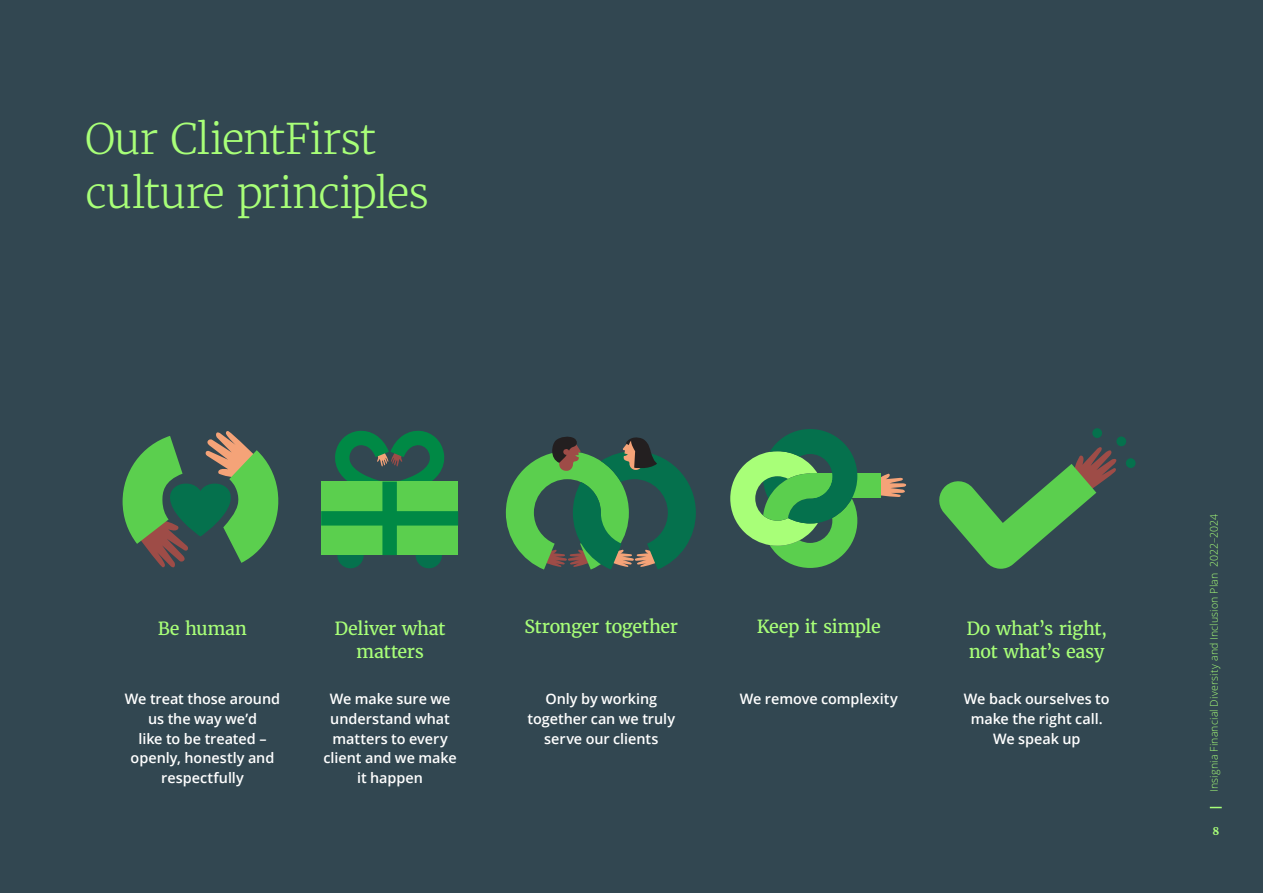
<style>
.page{position:relative;width:1263px;height:893px;background:#fff}
.page>*{position:absolute;margin:0;border:0;box-sizing:border-box;transform-origin:0 0}
._00_Main_Header{font:300 42px/54px "Merriweather";letter-spacing:-.03em;color:#a8ff78}
._01_Subhead_1{font:18px/22.5px "Merriweather";letter-spacing:-.025em;color:#a8ff78;text-align:center}
._04_Subhead_4{font:600 14.4px/19.6px "Open Sans";letter-spacing:-.005em;color:#fff;text-align:center}
._01_Footnotes{font:300 10.5px "Open Sans";letter-spacing:.02em;color:#a8ff78}
.t1{font:700 10.5px "Merriweather";color:#a8ff78}
</style>
<div class="page">
<div style="left:1px;top:0;width:1262px;height:892px;background:#324751"></div>
<svg style="left:1210px;top:807px;width:12px;height:1px"></svg>
<svg style="left:123px;top:431px;width:156px;height:137px"></svg>
<svg style="left:939px;top:447px;width:178px;height:122px"></svg>
<div style="left:1092px;top:428px;width:10px;height:10px;background:#05714d;border-radius:50%"></div>
<div style="left:1116px;top:436px;width:10px;height:10px;background:#05714d;border-radius:50%"></div>
<div style="left:1126px;top:458px;width:9px;height:10px;background:#05714d;border-radius:50%"></div>
<div style="left:416px;top:542px;width:26px;height:26px;background:#05714d;border-radius:50%"></div>
<div style="left:337px;top:542px;width:27px;height:26px;background:#05714d;border-radius:50%"></div>
<svg style="left:321px;top:430px;width:137px;height:125px"></svg>
<svg style="left:881px;top:474px;width:25px;height:23px"></svg>
<div style="left:810px;top:473px;width:71px;height:25px;background:#5bcf4e"></div>
<svg style="left:730px;top:429px;width:127px;height:139px"></svg>
<svg style="left:506px;top:436px;width:190px;height:134px"></svg>
<p class="_00_Main_Header" style="left:85px;top:112px;width:346px">Our ClientFirst culture principles</p>
<h1 class="_01_Subhead_1" style="left:158px;top:617px;width:91px">Be human</h1>
<h1 class="_01_Subhead_1" style="left:335px;top:617px;width:113px">Deliver what matters</h1>
<h1 class="_01_Subhead_1" style="left:524px;top:615px;width:155px">Stronger together</h1>
<h1 class="_01_Subhead_1" style="left:757px;top:615px;width:125px">Keep it simple</h1>
<h1 class="_01_Subhead_1" style="left:966px;top:617px;width:142px;text-align:left">Do what’s right, not what’s easy</h1>
<h4 class="_04_Subhead_4" style="left:125px;top:689px;width:157px">We treat those around us the way we’d<br>like to be treated – openly, honestly and respectfully</h4>
<h4 class="_04_Subhead_4" style="left:324px;top:689px;width:135px">We make sure we understand what matters to every client and we make it happen</h4>
<h4 class="_04_Subhead_4" style="left:527px;top:689px;width:149px">Only by working together can we truly serve our clients</h4>
<h4 class="_04_Subhead_4" style="left:740px;top:689px;width:160px">We remove complexity</h4>
<h4 class="_04_Subhead_4" style="left:964px;top:689px;width:147px">We back ourselves to make the right call.<br>We speak up</h4>
<p class="_01_Footnotes" style="left:1207px;top:792px;width:279px;rotate:-90deg">Insignia Financial Diversity and Inclusion Plan 2022–2024</p>
<p class="t1" style="left:1212px;top:824px;width:8px">8</p>
</div>
